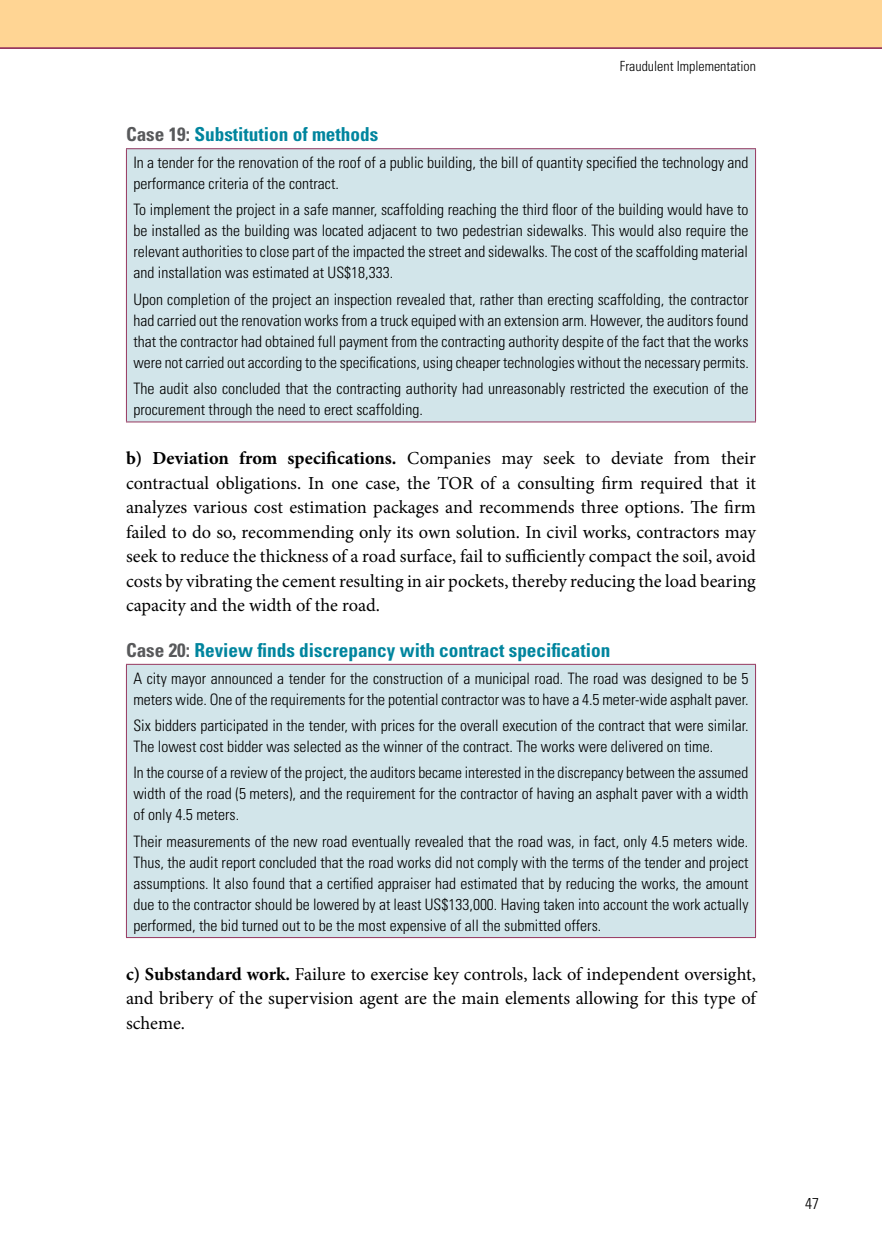
<style>
.page{position:relative;width:882px;height:1260px;background:#fff}
.page>*{position:absolute;margin:0;border:0;box-sizing:border-box;transform-origin:0 0}
.t1{font:700 condensed 19.25px "Univers";color:#00859e}
.t2{font:18.38px/24.5px "Minion Pro";color:#000;text-align:justify}
.t3{font:300 condensed 15.75px/21px "Univers";color:#000}
.t4{font:300 condensed 14px "Univers";color:#000}
.s1{color:#58595b}
.s2{font-weight:700}
</style>
<div class="page">
<div style="left:0;top:0;width:882px;height:48px;background:#ffd594"></div>
<hr style="left:0;top:47px;width:882px;height:2px;background:#983860">
<div style="left:126px;top:149px;width:630px;height:273px;background:#d2e5ea"></div>
<hr style="left:126px;top:148px;width:630px;height:1px;background:#983860">
<hr style="left:126px;top:149px;width:1px;height:273px;background:#983860">
<hr style="left:755px;top:149px;width:1px;height:273px;background:#983860">
<hr style="left:126px;top:422px;width:630px;height:1px;background:#983860">
<div style="left:126px;top:664px;width:630px;height:274px;background:#d2e5ea"></div>
<hr style="left:126px;top:664px;width:630px;height:1px;background:#983860">
<hr style="left:126px;top:665px;width:1px;height:272px;background:#983860">
<hr style="left:755px;top:665px;width:1px;height:272px;background:#983860">
<hr style="left:126px;top:937px;width:630px;height:1px;background:#983860">
<p class="t4" style="left:620px;top:57px;width:138px">Fraudulent Implementation</p>
<p class="t1" style="left:126px;top:123px;width:254px"><span class="s1">Case 19:</span> Substitution of methods</p>
<p class="t3" style="left:133px;top:152px;width:617px">In a tender for the renovation of the roof of a public building, the bill of quantity specified the technology and performance criteria of the contract.</p>
<p class="t3" style="left:133px;top:199px;width:617px;text-align:justify">To implement the project in a safe manner, scaffolding reaching the third floor of the building would have to be installed as the building was located adjacent to two pedestrian sidewalks. This would also require the relevant authorities to close part of the impacted the street and sidewalks. The cost of the scaffolding material and installation was estimated at US$18,333.</p>
<p class="t3" style="left:133px;top:289px;width:617px;text-align:justify">Upon completion of the project an inspection revealed that, rather than erecting scaffolding, the contractor had carried out the renovation works from a truck equiped with an extension arm. However, the auditors found that the contractor had obtained full payment from the contracting authority despite of the fact that the works were not carried out according to the specifications, using cheaper technologies without the necessary permits.</p>
<p class="t3" style="left:133px;top:378px;width:617px">The audit also concluded that the contracting authority had unreasonably restricted the execution of the procurement through the need to erect scaffolding.</p>
<p class="t2" style="left:126px;top:446px;width:632px"><span class="s2">b) Deviation from specifications.</span> Companies may seek to deviate from their contractual obligations. In one case, the TOR of a consulting firm required that it analyzes various cost estimation packages and recommends three options. The firm failed to do so, recommending only its own solution. In civil works, contractors may seek to reduce the thickness of a road surface, fail to sufficiently compact the soil, avoid costs by vibrating the cement resulting in air pockets, thereby reducing the load bearing capacity and the width of the road.</p>
<p class="t1" style="left:126px;top:638px;width:486px"><span class="s1">Case 20:</span> Review finds discrepancy with contract specification</p>
<p class="t3" style="left:133px;top:668px;width:617px">A city mayor announced a tender for the construction of a municipal road. The road was designed to be 5 meters wide. One of the requirements for the potential contractor was to have a 4.5 meter-wide asphalt paver.</p>
<p class="t3" style="left:133px;top:715px;width:617px">Six bidders participated in the tender, with prices for the overall execution of the contract that were similar.<br>The lowest cost bidder was selected as the winner of the contract. The works were delivered on time.</p>
<p class="t3" style="left:133px;top:762px;width:617px;text-align:justify">In the course of a review of the project, the auditors became interested in the discrepancy between the assumed width of the road (5 meters), and the requirement for the contractor of having an asphalt paver with a width of only 4.5 meters.</p>
<p class="t3" style="left:133px;top:831px;width:617px;text-align:justify">Their measurements of the new road eventually revealed that the road was, in fact, only 4.5 meters wide.<br>Thus, the audit report concluded that the road works did not comply with the terms of the tender and project assumptions. It also found that a certified appraiser had estimated that by reducing the works, the amount due to the contractor should be lowered by at least US$133,000. Having taken into account the work actually performed, the bid turned out to be the most expensive of all the submitted offers.</p>
<p class="t2" style="left:126px;top:962px;width:631px"><span class="s2">c) Substandard work.</span> Failure to exercise key controls, lack of independent oversight, and bribery of the supervision agent are the main elements allowing for this type of scheme.</p>
<p class="t3" style="left:805px;top:1193px;width:15px">47</p>
</div>
